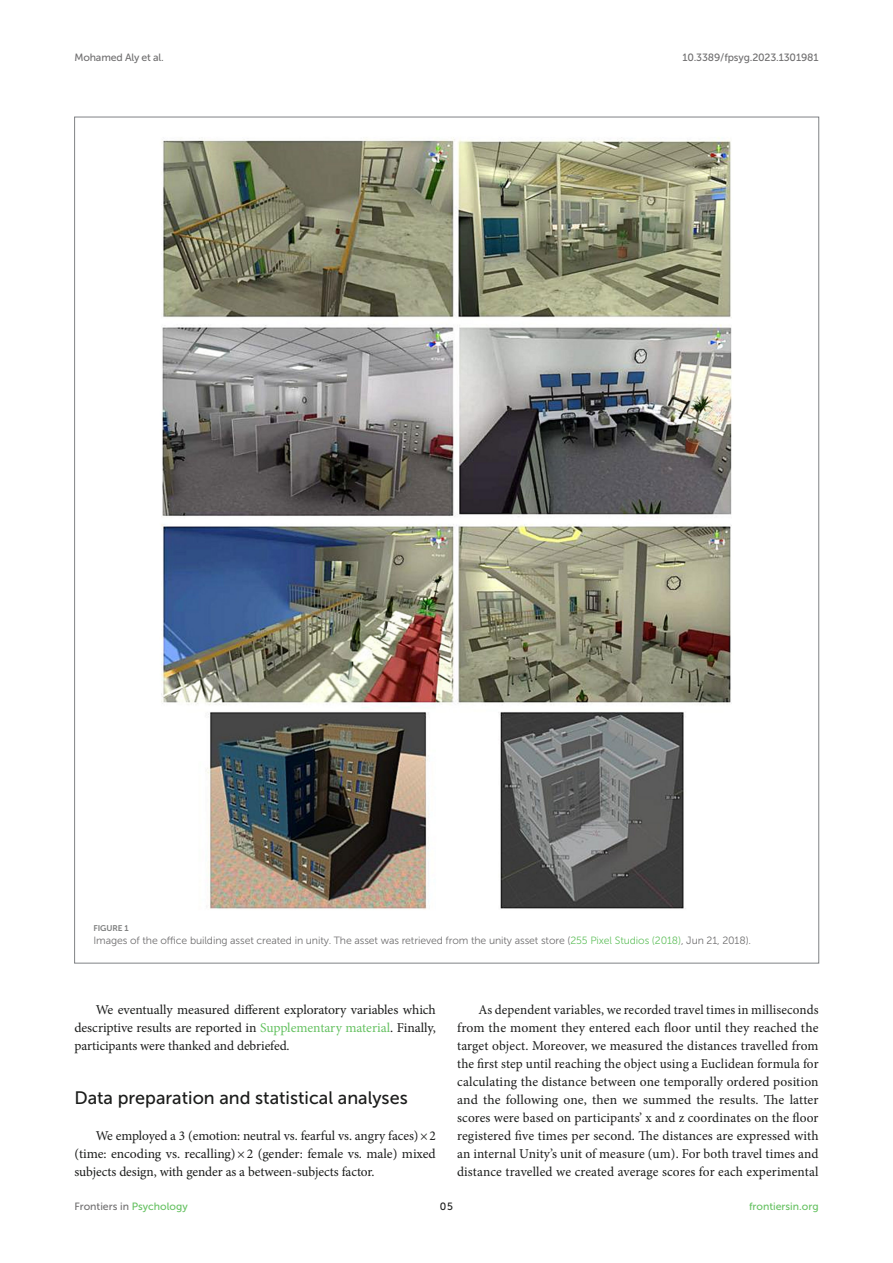
<style>
.page{position:relative;width:893px;height:1263px;background:#fff}
.page>*{position:absolute;margin:0;border:0;box-sizing:border-box;transform-origin:0 0}
.HEAD_2{font:18px "Museo Sans 500";color:#1b1c1b}
.TEXT{font:13.5px/18px "Minion Pro";color:#1b1c1b;text-align:justify}
.TEXT_FLUSH{font:13.5px/18px "Minion Pro";letter-spacing:-.005em;color:#1b1c1b;text-align:justify}
.FIG_LEG{font:10.5px "Museo Sans 300";letter-spacing:-.01em;color:#706f70}
.t1{font:10.5px "Museo Sans 500";letter-spacing:-.015em;color:#706f70}
.t2{font:10.5px "Museo Sans 500";color:#65c161}
.t3{font:10.5px "Museo Sans 500";color:#1b1c1b}
.FIG_HD{font:8.25px "Museo Sans 700";letter-spacing:-.01em;color:#7e7f7f}
.s1{color:#65c161}
</style>
<div class="page">
<img style="left:161px;top:137px;width:571px;height:773px">
<p class="t1" style="left:74px;top:51px;width:91px">Mohamed Aly et al.</p>
<p class="t1" style="left:682px;top:51px;width:138px">10.3389/fpsyg.2023.1301981</p>
<p class="FIG_HD" style="left:94px;top:923px;width:37px">FIGURE 1</p>
<p class="FIG_LEG" style="left:94px;top:935px;width:659px">Images of the office building asset created in unity. The asset was retrieved from the unity asset store (<span class="s1">255 Pixel Studios (2018)</span>, Jun 21, 2018).</p>
<p class="TEXT" style="left:74px;top:1001px;width:363px;text-indent:21px">We eventually measured different exploratory variables which descriptive results are reported in <span class="s1">Supplementary material</span>. Finally, participants were thanked and debriefed.</p>
<p class="HEAD_2" style="left:74px;top:1088px;width:335px">Data preparation and statistical analyses</p>
<p class="TEXT_FLUSH" style="left:74px;top:1127px;width:363px;text-indent:21px">We employed a 3 (emotion: neutral vs. fearful vs. angry faces)×2 (time: encoding vs. recalling)×2 (gender: female vs. male) mixed subjects design, with gender as a between-subjects factor.</p>
<p class="TEXT" style="left:457px;top:1001px;width:363px;text-indent:21px">As dependent variables, we recorded travel times in milliseconds from the moment they entered each floor until they reached the target object. Moreover, we measured the distances travelled from the first step until reaching the object using a Euclidean formula for calculating the distance between one temporally ordered position and the following one, then we summed the results. The latter scores were based on participants’ x and z coordinates on the floor registered five times per second. The distances are expressed with an internal Unity’s unit of measure (um). For both travel times and distance travelled we created average scores for each experimental</p>
<p class="t1" style="left:74px;top:1200px;width:115px">Frontiers in <span class="s1">Psychology</span></p>
<p class="t3" style="left:440px;top:1200px;width:14px">05</p>
<p class="t2" style="left:749px;top:1200px;width:71px">frontiersin.org</p>
</div>
